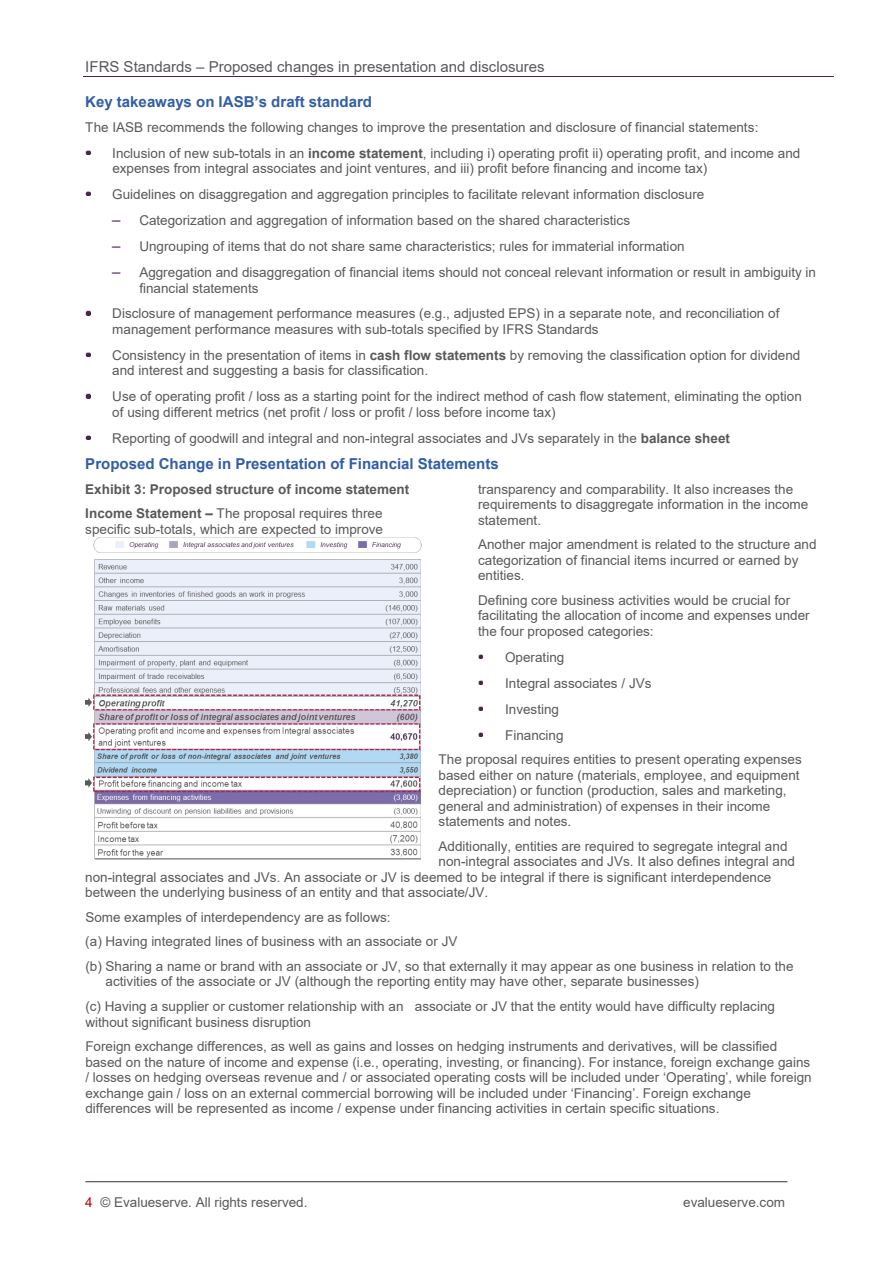
<style>
.page{position:relative;width:893px;height:1263px;background:#fff}
.page>*{position:absolute;margin:0;border:0;box-sizing:border-box;transform-origin:0 0}
.t1{font:700 15px "Arial";color:#315ea5}
.t2{font:15px "Arial";color:#595959}
.t3{font:13.5px/15.6px "Arial";color:#595959}
.t4{font:700 13.5px/24.5px "Arial";color:#595959}
.s1{font-weight:700}
.s2{font-size:15px;color:#47254b}
.s3{font-weight:400}
.s4{color:#c00000}
</style>
<div class="page">
<hr style="left:83px;top:76px;width:750px;height:1px;background:#47254b">
<hr style="left:85px;top:1181px;width:702px;height:1px;background:#47254b">
<svg style="left:86px;top:150px;width:4px;height:4px"></svg>
<svg style="left:86px;top:192px;width:4px;height:4px"></svg>
<svg style="left:86px;top:311px;width:4px;height:4px"></svg>
<svg style="left:86px;top:352px;width:4px;height:5px"></svg>
<svg style="left:86px;top:394px;width:4px;height:4px"></svg>
<svg style="left:86px;top:435px;width:4px;height:5px"></svg>
<svg style="left:479px;top:654px;width:4px;height:4px"></svg>
<svg style="left:479px;top:680px;width:4px;height:4px"></svg>
<svg style="left:479px;top:706px;width:4px;height:4px"></svg>
<svg style="left:479px;top:732px;width:4px;height:4px"></svg>
<img style="left:85px;top:538px;width:337px;height:322px">
<p class="t2" style="left:85px;top:56px;width:461px">IFRS Standards – Proposed changes in presentation and disclosures</p>
<p class="t1" style="left:85px;top:91px;width:288px">Key takeaways on IASB’s draft standard</p>
<p class="t3" style="left:112px;top:114px;width:690px;line-height:26px;text-indent:-27px">The IASB recommends the following changes to improve the presentation and disclosure of financial statements:<br>Inclusion of new sub-totals in an <span class="s1">income statement</span>, including i) operating profit ii) operating profit, and income and</p>
<p class="t3" style="left:112px;top:156px;width:596px;line-height:25.8px">expenses from integral associates and joint ventures, and iii) profit before financing and income tax)<br>Guidelines on disaggregation and aggregation principles to facilitate relevant information disclosure</p>
<p class="t3" style="left:112px;top:212px;width:519px"><span class="s2">–</span> Categorization and aggregation of information based on the shared characteristics</p>
<p class="t3" style="left:112px;top:238px;width:574px"><span class="s2">–</span> Ungrouping of items that do not share same characteristics; rules for immaterial information</p>
<p class="t3" style="left:139px;top:264px;width:678px;text-indent:-27px"><span class="s2">–</span> Aggregation and disaggregation of financial items should not conceal relevant information or result in ambiguity in financial statements</p>
<p class="t3" style="left:112px;top:306px;width:669px">Disclosure of management performance measures (e.g., adjusted EPS) in a separate note, and reconciliation of management performance measures with sub-totals specified by IFRS Standards</p>
<p class="t3" style="left:112px;top:347px;width:690px">Consistency in the presentation of items in <span class="s1">cash flow statements</span> by removing the classification option for dividend and interest and suggesting a basis for classification.</p>
<p class="t3" style="left:112px;top:389px;width:691px">Use of operating profit / loss as a starting point for the indirect method of cash flow statement, eliminating the option of using different metrics (net profit / loss or profit / loss before income tax)</p>
<p class="t3" style="left:112px;top:430px;width:619px">Reporting of goodwill and integral and non-integral associates and JVs separately in the <span class="s1">balance sheet</span></p>
<p class="t1" style="left:85px;top:453px;width:415px">Proposed Change in Presentation of Financial Statements</p>
<p class="t4" style="left:85px;top:477px;width:326px">Exhibit 3: Proposed structure of income statement<br>Income Statement – <span class="s3">The proposal requires three</span></p>
<p class="t3" style="left:85px;top:521px;width:299px">specific sub-totals, which are expected to improve</p>
<p class="t3" style="left:478px;top:481px;width:332px">transparency and comparability. It also increases the requirements to disaggregate information in the income statement.</p>
<p class="t3" style="left:478px;top:536px;width:340px">Another major amendment is related to the structure and categorization of financial items incurred or earned by entities.</p>
<p class="t3" style="left:478px;top:592px;width:333px">Defining core business activities would be crucial for facilitating the allocation of income and expenses under the four proposed categories:</p>
<p class="t3" style="left:505px;top:644px;width:148px;line-height:26px">Operating<br>Integral associates / JVs<br>Investing<br>Financing</p>
<p class="t3" style="left:439px;top:751px;width:365px">The proposal requires entities to present operating expenses based either on nature (materials, employee, and equipment depreciation) or function (production, sales and marketing, general and administration) of expenses in their income statements and notes.</p>
<p class="t3" style="left:439px;top:838px;width:350px">Additionally, entities are required to segregate integral and</p>
<p class="t3" style="left:439px;top:854px;width:358px">non-integral associates and JVs. It also defines integral and</p>
<p class="t3" style="left:85px;top:869px;width:687px">non-integral associates and JVs. An associate or JV is deemed to be integral if there is significant interdependence</p>
<p class="t3" style="left:85px;top:885px;width:404px">between the underlying business of an entity and that associate/JV.</p>
<p class="t3" style="left:85px;top:905px;width:710px;line-height:24.5px">Some examples of interdependency are as follows:<br>(a) Having integrated lines of business with an associate or JV<br>(b) Sharing a name or brand with an associate or JV, so that externally it may appear as one business in relation to the</p>
<p class="t3" style="left:85px;top:969px;width:691px;line-height:24.5px;text-indent:20px">activities of the associate or JV (although the reporting entity may have other, separate businesses)<br>(c) Having a supplier or customer relationship with an associate or JV that the entity would have difficulty replacing</p>
<p class="t3" style="left:85px;top:1009px;width:693px;line-height:24.5px">without significant business disruption<br>Foreign exchange differences, as well as gains and losses on hedging instruments and derivatives, will be classified</p>
<p class="t3" style="left:85px;top:1054px;width:728px">based on the nature of income and expense (i.e., operating, investing, or financing). For instance, foreign exchange gains / losses on hedging overseas revenue and / or associated operating costs will be included under ‘Operating’, while foreign exchange gain / loss on an external commercial borrowing will be included under ‘Financing’. Foreign exchange differences will be represented as income / expense under financing activities in certain specific situations.</p>
<p class="t3" style="left:85px;top:1194px;width:224px"><span class="s4">4</span> © Evalueserve. All rights reserved.</p>
<p class="t3" style="left:683px;top:1194px;width:103px">evalueserve.com</p>
</div>
